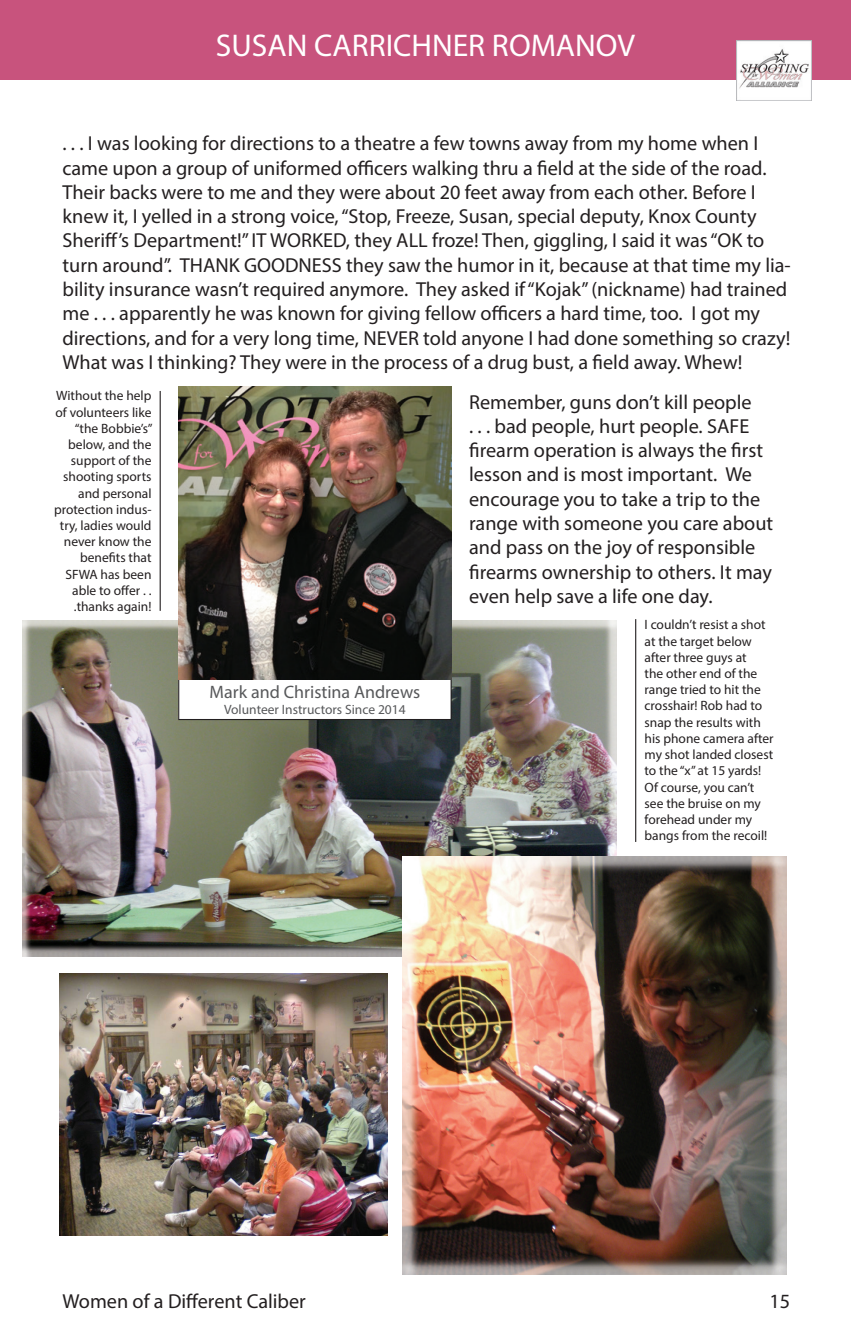
<style>
.page{position:relative;width:851px;height:1337px;background:#fff}
.page>*{position:absolute;margin:0;border:0;box-sizing:border-box;transform-origin:0 0}
.t1{font:31.5px "Myriad Pro";color:#fff}
.t2{font:20.25px/24.3px "Myriad Pro";color:#231f20}
.t3{font:18px "Myriad Pro";color:#57585a}
.t4{font:13.5px/16.2px "Myriad Pro";color:#231f20}
.t5{font:13.5px "Myriad Pro";color:#57585a}
</style>
<div class="page">
<div style="left:0;top:0;width:850px;height:80px;background:#c8537d"></div>
<img style="left:736px;top:41px;width:75px;height:60px">
<img style="left:738px;top:48px;width:71px;height:41px">
<img style="left:23px;top:620px;width:593px;height:336px">
<img style="left:403px;top:857px;width:383px;height:417px">
<hr style="left:635px;top:619px;width:1px;height:223px;background:#231f20">
<hr style="left:160px;top:391px;width:1px;height:220px;background:#231f20">
<div style="left:179px;top:662px;width:272px;height:57px;background:#fff"></div>
<div style="left:178px;top:661px;width:273px;height:59px;border:1px solid #231f20"></div>
<img style="left:178px;top:386px;width:273px;height:293px">
<img style="left:59px;top:973px;width:328px;height:262px">
<h1 class="t1" style="left:216px;top:26px;width:420px">SUSAN CARRICHNER ROMANOV</h1>
<p class="t2" style="left:62px;top:131px;width:729px">. . . I was looking for directions to a theatre a few towns away from my home when I came upon a group of uniformed officers walking thru a field at the side of the road.<br>Their backs were to me and they were about 20 feet away from each other. Before I knew it, I yelled in a strong voice, “Stop, Freeze, Susan, special deputy, Knox County Sheriff’s Department!” IT WORKED, they ALL froze! Then, giggling, I said it was “OK to turn around”. THANK GOODNESS they saw the humor in it, because at that time my lia&shy;bility insurance wasn’t required anymore. They asked if “Kojak” (nickname) had trained me . . . apparently he was known for giving fellow officers a hard time, too. I got my directions, and for a very long time, NEVER told anyone I had done something so crazy!<br>What was I thinking? They were in the process of a drug bust, a field away. Whew!</p>
<p class="t2" style="left:469px;top:389px;width:305px">Remember, guns don’t kill people<br>. . . bad people, hurt people. SAFE firearm operation is always the first lesson and is most important. We encourage you to take a trip to the range with someone you care about and pass on the joy of responsible firearms ownership to others. It may even help save a life one day.</p>
<p class="t4" style="left:54px;top:387px;width:100px;text-align:right">Without the help of volunteers like “the Bobbie’s” below, and the support of the shooting sports and personal protection indus&shy;try, ladies would never know the benefits that<br>SFWA has been able to offer . . .thanks again!</p>
<p class="t3" style="left:209px;top:680px;width:212px">Mark and Christina Andrews</p>
<p class="t5" style="left:224px;top:701px;width:183px">Volunteer Instructors Since 2014</p>
<p class="t2" style="left:62px;top:1288px;width:245px">Women of a Different Caliber</p>
<p class="t4" style="left:644px;top:616px;width:131px">I couldn’t resist a shot at the target below after three guys at<br>the other end of the range tried to hit the crosshair! Rob had to snap the results with his phone camera after my shot landed closest to the “x” at 15 yards!<br>Of course, you can’t see the bruise on my forehead under my bangs from the recoil!</p>
<p class="t2" style="left:769px;top:1288px;width:22px">15</p>
</div>
